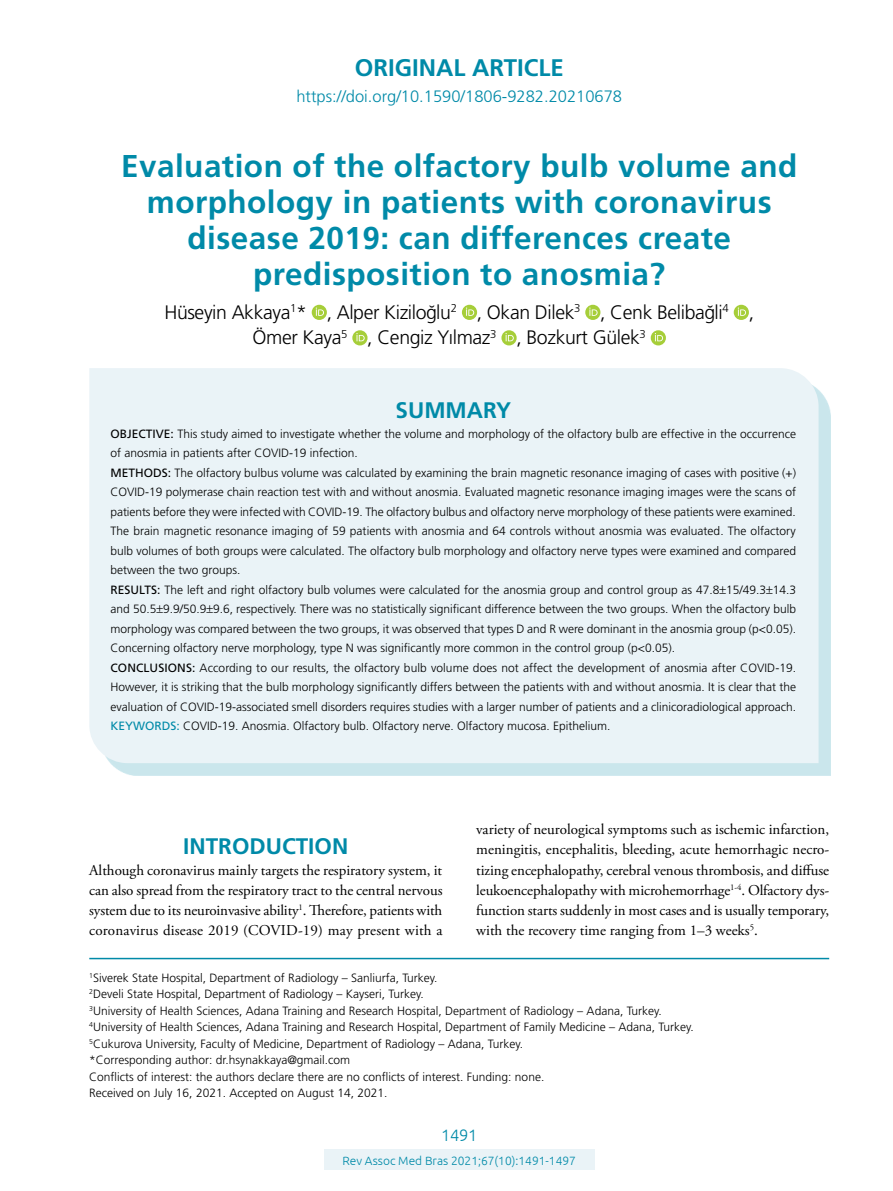
<style>
.page{position:relative;width:893px;height:1191px;background:#fff}
.page>*{position:absolute;margin:0;border:0;box-sizing:border-box;transform-origin:0 0}
.t1{font:700 31.5px/36px "Frutiger LT Std";letter-spacing:.015em;color:#008aa8;text-align:center}
.t2{font:700 24px "Frutiger LT Std";color:#008aa8}
.t3{font:700 22.5px "Frutiger LT Std";color:#008aa8}
.t4{font:300 19.5px/25.5px "Frutiger LT Std";letter-spacing:-.02em;color:#000}
.t5{font:300 16.5px "Frutiger LT Std";color:#008aa8}
.t6{font:300 16.5px "Ubuntu";color:#008aa8}
.t7{font:15px/20.2px "Adobe Garamond Pro";color:#000;text-align:justify}
.t8{font:300 12px/19.5px "Frutiger LT Std";color:#000}
.t9{font:300 12px "Ubuntu";color:#008aa8}
.s1{font-weight:400}
.s2{font-weight:400;color:#008aa8}
</style>
<div class="page">
<div style="left:324px;top:1149px;width:270px;height:21px;background:#eaf3f7"></div>
<div style="left:101px;top:380px;width:730px;height:395px;background:#cae6ec"></div>
<div style="left:89px;top:368px;width:730px;height:395px;background:#eaf3f7"></div>
<svg style="left:312px;top:305px;width:15px;height:15px"></svg>
<svg style="left:316px;top:307px;width:8px;height:9px"></svg>
<div style="left:462px;top:305px;width:15px;height:15px;background:#a6ce39;border-radius:50%"></div>
<svg style="left:466px;top:307px;width:8px;height:9px"></svg>
<div style="left:585px;top:305px;width:15px;height:15px;background:#a6ce39;border-radius:50%"></div>
<svg style="left:589px;top:307px;width:9px;height:9px"></svg>
<div style="left:734px;top:305px;width:15px;height:15px;background:#a6ce39;border-radius:50%"></div>
<svg style="left:738px;top:307px;width:8px;height:9px"></svg>
<svg style="left:352px;top:330px;width:16px;height:15px"></svg>
<svg style="left:356px;top:333px;width:9px;height:8px"></svg>
<svg style="left:501px;top:330px;width:16px;height:15px"></svg>
<svg style="left:505px;top:333px;width:9px;height:8px"></svg>
<svg style="left:651px;top:330px;width:15px;height:15px"></svg>
<svg style="left:655px;top:333px;width:8px;height:8px"></svg>
<hr style="left:89px;top:957px;width:740px;height:2px;background:#008aa8">
<svg style="left:720px;top:586px;width:6px;height:7px"></svg>
<svg style="left:766px;top:586px;width:7px;height:7px"></svg>
<svg style="left:157px;top:605px;width:6px;height:8px"></svg>
<svg style="left:207px;top:605px;width:6px;height:8px"></svg>
<h2 class="t2" style="left:355px;top:54px;width:210px">ORIGINAL ARTICLE</h2>
<h3 class="t5" style="left:296px;top:87px;width:327px">https://doi.org/10.1590/1806-9282.20210678</h3>
<h1 class="t1" style="left:121px;top:148px;width:678px">Evaluation of the olfactory bulb volume and morphology in patients with coronavirus disease 2019: can differences create predisposition to anosmia?</h1>
<h3 class="t4" style="left:253px;top:300px;width:503px;text-indent:-88px">Hüseyin Akkaya<sup>1</sup>* , Alper Kizilog˘lu<sup>2</sup> , Okan Dilek<sup>3</sup> , Cenk Belibag˘li<sup>4</sup> ,<br>Ömer Kaya<sup>5</sup> , Cengiz Yılmaz<sup>3</sup> , Bozkurt Gülek<sup>3</sup></h3>
<h3 class="t3" style="left:396px;top:397px;width:117px">SUMMARY</h3>
<p class="t8" style="left:111px;top:424px;width:687px"><span class="s1">OBJECTIVE:</span> This study aimed to investigate whether the volume and morphology of the olfactory bulb are effective in the occurrence of anosmia in patients after COVID-19 infection.<br><span class="s1">METHODS:</span> The olfactory bulbus volume was calculated by examining the brain magnetic resonance imaging of cases with positive (+)<br>COVID-19 polymerase chain reaction test with and without anosmia. Evaluated magnetic resonance imaging images were the scans of patients before they were infected with COVID-19. The olfactory bulbus and olfactory nerve morphology of these patients were examined.<br>The brain magnetic resonance imaging of 59 patients with anosmia and 64 controls without anosmia was evaluated. The olfactory bulb volumes of both groups were calculated. The olfactory bulb morphology and olfactory nerve types were examined and compared between the two groups.<br><span class="s1">RESULTS:</span> The left and right olfactory bulb volumes were calculated for the anosmia group and control group as 47.8 15/49.3 14.3 and 50.5 9.9/50.9 9.6, respectively. There was no statistically significant difference between the two groups. When the olfactory bulb morphology was compared between the two groups, it was observed that types D and R were dominant in the anosmia group (p&lt;0.05).<br>Concerning olfactory nerve morphology, type N was significantly more common in the control group (p&lt;0.05).<br><span class="s1">CONCLUSIONS:</span> According to our results, the olfactory bulb volume does not affect the development of anosmia after COVID-19.<br>However, it is striking that the bulb morphology significantly differs between the patients with and without anosmia. It is clear that the evaluation of COVID-19-associated smell disorders requires studies with a larger number of patients and a clinicoradiological approach.<br><span class="s2">KEYWORDS:</span> COVID-19. Anosmia. Olfactory bulb. Olfactory nerve. Olfactory mucosa. Epithelium.</p>
<p class="t7" style="left:476px;top:819px;width:355px">variety of neurological symptoms such as ischemic infarction, meningitis, encephalitis, bleeding, acute hemorrhagic necro&shy;tizing encephalopathy, cerebral venous thrombosis, and diffuse leukoencephalopathy with microhemorrhage<sup>1-4</sup>. Olfactory dys&shy;function starts suddenly in most cases and is usually temporary, with the recovery time ranging from 1–3 weeks<sup>5</sup>.</p>
<p class="t8" style="left:89px;top:969px;width:606px;line-height:16.5px"><sup>1</sup>Siverek State Hospital, Department of Radiology – Sanliurfa, Turkey.<br><sup>2</sup>Develi State Hospital, Department of Radiology – Kayseri, Turkey.<br><sup>3</sup>University of Health Sciences, Adana Training and Research Hospital, Department of Radiology – Adana, Turkey.<br><sup>4</sup>University of Health Sciences, Adana Training and Research Hospital, Department of Family Medicine – Adana, Turkey.<br><sup>5</sup>Cukurova University, Faculty of Medicine, Department of Radiology – Adana, Turkey.<br>*Corresponding author: dr.hsynakkaya@gmail.com<br>Conflicts of interest: the authors declare there are no conflicts of interest. Funding: none.<br>Received on July 16, 2021. Accepted on August 14, 2021.</p>
<h3 class="t3" style="left:183px;top:833px;width:167px">INTRODUCTION</h3>
<p class="t7" style="left:89px;top:860px;width:355px">Although coronavirus mainly targets the respiratory system, it can also spread from the respiratory tract to the central nervous system due to its neuroinvasive ability<sup>1</sup>. Therefore, patients with coronavirus disease 2019 (COVID-19) may present with a</p>
<h3 class="t6" style="left:441px;top:1125px;width:38px">1491</h3>
<p class="t9" style="left:342px;top:1153px;width:235px">Rev Assoc Med Bras 2021;67(10):1491-1497</p>
</div>
